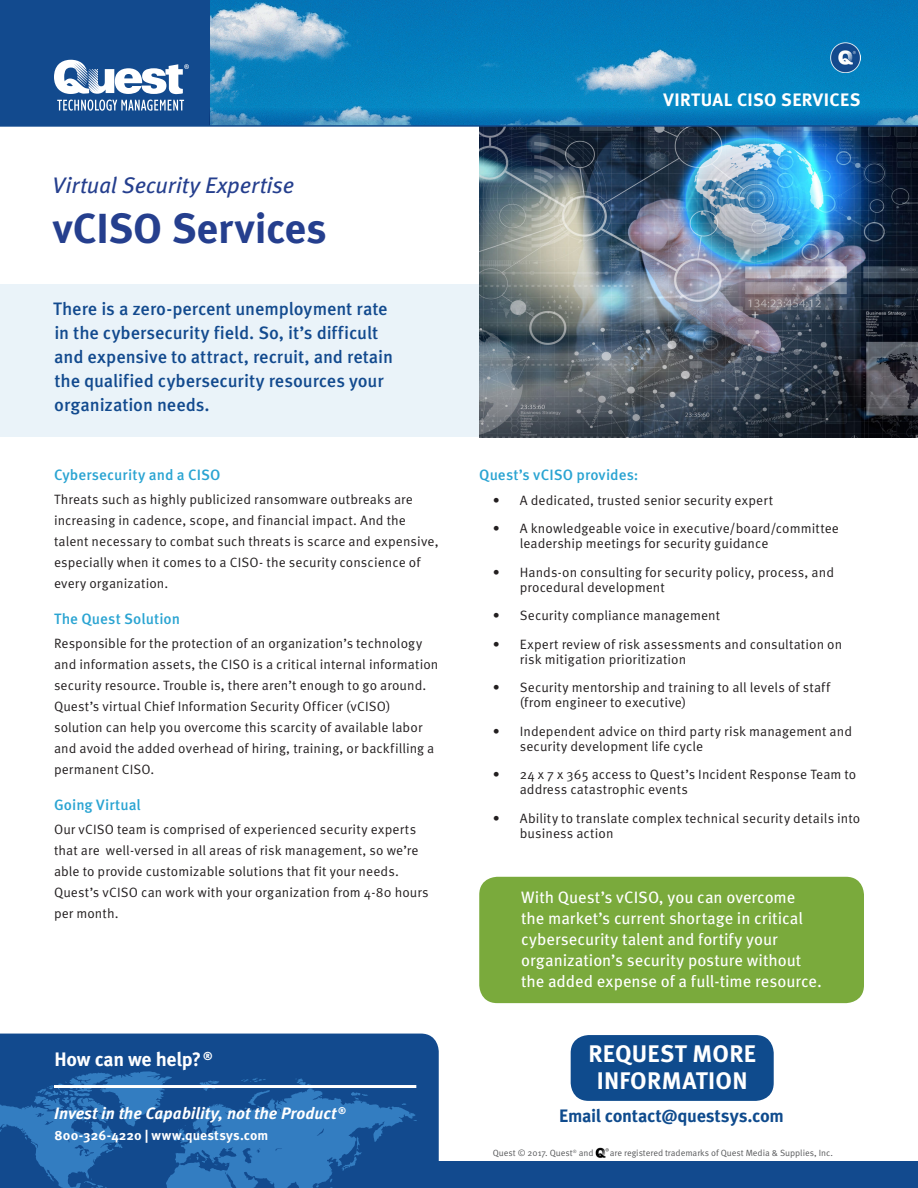
<style>
.page{position:relative;width:918px;height:1188px;background:#fff}
.page>*{position:absolute;margin:0;border:0;box-sizing:border-box;transform-origin:0 0}
.Heading_Large{font:700 42px "Meta OT";letter-spacing:-.005em;color:#253f8e}
.Features_Bullet_List{font:700 24px/27px "Meta OT";letter-spacing:.01em;color:#fff;text-align:center}
.Heading_Large-2{font:italic 22.5px "Meta OT";letter-spacing:-.01em;color:#253f8e}
.t1{font:700 19.5px "Meta OT";letter-spacing:-.015em;color:#fff}
.Intro_Text{font:500 18px/24px "Meta OT";letter-spacing:-.005em;color:#124a8e}
.Footer_Large_Text{font:700 18px "Meta OT";letter-spacing:-.015em;color:#0f4b8d}
.t2{font:700 18px "Meta OT";letter-spacing:.02em;color:#fff}
.Intro_Text-2{font:16.5px/21px "Meta OT";color:#fff}
.t3{font:italic 700 16.5px "Meta OT";color:#fff}
.Body_Text{font:500 15px "Meta OT";letter-spacing:.005em;color:#2aa4d2}
.Body_Text-2{font:13.5px/21px "Meta OT Norm";letter-spacing:.005em;color:#231f20}
.t4{font:700 13.5px "Meta OT";letter-spacing:.01em;color:#fff}
.t5{font:9px "Meta OT Norm";color:#57585a}
</style>
<div class="page">
<div style="left:479px;top:877px;width:385px;height:126px;background:#7aaa3c;border-radius:18px"></div>
<div style="left:0;top:284px;width:918px;height:153px;background:#eaf3f9"></div>
<img style="left:479px;top:127px;width:439px;height:310px">
<div style="left:0;top:1161px;width:918px;height:27px;background:#124a8e"></div>
<img style="left:210px;top:0;width:708px;height:106px">
<div style="left:0;top:0;width:210px;height:126px;background:#124a8e"></div>
<svg style="left:57px;top:100px;width:127px;height:11px"></svg>
<svg style="left:54px;top:60px;width:135px;height:34px"></svg>
<svg style="left:210px;top:106px;width:708px;height:19px;background:#137fbb"></svg>
<hr style="left:0;top:125px;width:918px;height:2px;background:#124a8e">
<div style="left:0;top:1034px;width:439px;height:127px;background:#124a8e"></div>
<svg style="left:0;top:1071px;width:417px;height:117px;background:#2061a5"></svg>
<hr style="left:54px;top:1085px;width:362px;height:3px;background:#fff">
<img style="left:595px;top:1147px;width:14px;height:11px">
<img style="left:830px;top:43px;width:31px;height:30px">
<div style="left:571px;top:1035px;width:203px;height:66px;background:#0f4b8d;border-radius:18px"></div>
<p class="Heading_Large-2" style="left:52px;top:171px;width:243px">Virtual Security Expertise</p>
<p class="Heading_Large" style="left:53px;top:201px;width:276px">vCISO Services</p>
<p class="Intro_Text" style="left:53px;top:297px;width:342px">There is a zero-percent unemployment rate in the cybersecurity field. So, it’s difficult and expensive to attract, recruit, and retain the qualified cybersecurity resources your organization needs.</p>
<p class="Body_Text" style="left:54px;top:465px;width:168px">Cybersecurity and a CISO</p>
<p class="Body_Text-2" style="left:54px;top:489px;width:386px">Threats such as highly publicized ransomware outbreaks are increasing in cadence, scope, and financial impact. And the talent necessary to combat such threats is scarce and expensive, especially when it comes to a CISO- the security conscience of every organization.</p>
<p class="Body_Text" style="left:54px;top:609px;width:128px">The Quest Solution</p>
<p class="Body_Text-2" style="left:54px;top:633px;width:386px">Responsible for the protection of an organization’s technology and information assets, the CISO is a critical internal information security resource. Trouble is, there aren’t enough to go around.<br>Quest’s virtual Chief Information Security Officer (vCISO) solution can help you overcome this scarcity of available labor and avoid the added overhead of hiring, training, or backfilling a permanent CISO.</p>
<p class="Body_Text" style="left:54px;top:795px;width:88px">Going Virtual</p>
<p class="Body_Text-2" style="left:54px;top:819px;width:376px">Our vCISO team is comprised of experienced security experts that are well-versed in all areas of risk management, so we’re able to provide customizable solutions that fit your needs.<br>Quest’s vCISO can work with your organization from 4-80 hours per month.</p>
<h3 class="t1" style="left:55px;top:1047px;width:160px">How can we help? <sup>®</sup></h3>
<p class="t3" style="left:54px;top:1103px;width:293px">Invest in the Capability, not the Product <sup>®</sup></p>
<p class="t4" style="left:55px;top:1127px;width:215px">800-326-4220 | www.questsys.com</p>
<h3 class="t2" style="left:663px;top:88px;width:199px">VIRTUAL CISO SERVICES</h3>
<p class="Body_Text" style="left:479px;top:465px;width:161px">Quest’s vCISO provides:</p>
<p class="Body_Text-2" style="left:493px;top:490px;width:282px">• A dedicated, trusted senior security expert</p>
<p class="Body_Text-2" style="left:520px;top:521px;width:321px;line-height:15px;text-indent:-27px">• A knowledgeable voice in executive/board/committee leadership meetings for security guidance</p>
<p class="Body_Text-2" style="left:520px;top:565px;width:316px;line-height:15px;text-indent:-27px">• Hands-on consulting for security policy, process, and procedural development</p>
<p class="Body_Text-2" style="left:493px;top:605px;width:229px">• Security compliance management</p>
<p class="Body_Text-2" style="left:520px;top:637px;width:324px;line-height:15px;text-indent:-27px">• Expert review of risk assessments and consultation on risk mitigation prioritization</p>
<p class="Body_Text-2" style="left:520px;top:680px;width:312px;line-height:15px;text-indent:-27px">• Security mentorship and training to all levels of staff (from engineer to executive)</p>
<p class="Body_Text-2" style="left:520px;top:724px;width:334px;line-height:15px;text-indent:-27px">• Independent advice on third party risk management and security development life cycle</p>
<p class="Body_Text-2" style="left:520px;top:767px;width:338px;line-height:15px;text-indent:-27px">• 24 x 7 x 365 access to Quest’s Incident Response Team to address catastrophic events</p>
<p class="Body_Text-2" style="left:520px;top:811px;width:342px;line-height:15px;text-indent:-27px">• Ability to translate complex technical security details into business action</p>
<p class="Intro_Text-2" style="left:521px;top:887px;width:302px">With Quest’s vCISO, you can overcome the market’s current shortage in critical cybersecurity talent and fortify your organization’s security posture without the added expense of a full-time resource.</p>
<p class="Features_Bullet_List" style="left:588px;top:1041px;width:169px">REQUEST MORE<br>INFORMATION</p>
<p class="Footer_Large_Text" style="left:559px;top:1104px;width:226px">Email contact@questsys.com</p>
<p class="t5" style="left:493px;top:1148px;width:102px">Quest © 2017. Quest<sup>®</sup> and</p>
<p class="t5" style="left:610px;top:1148px;width:225px">are registered trademarks of Quest Media &amp; Supplies, Inc.</p>
</div>
